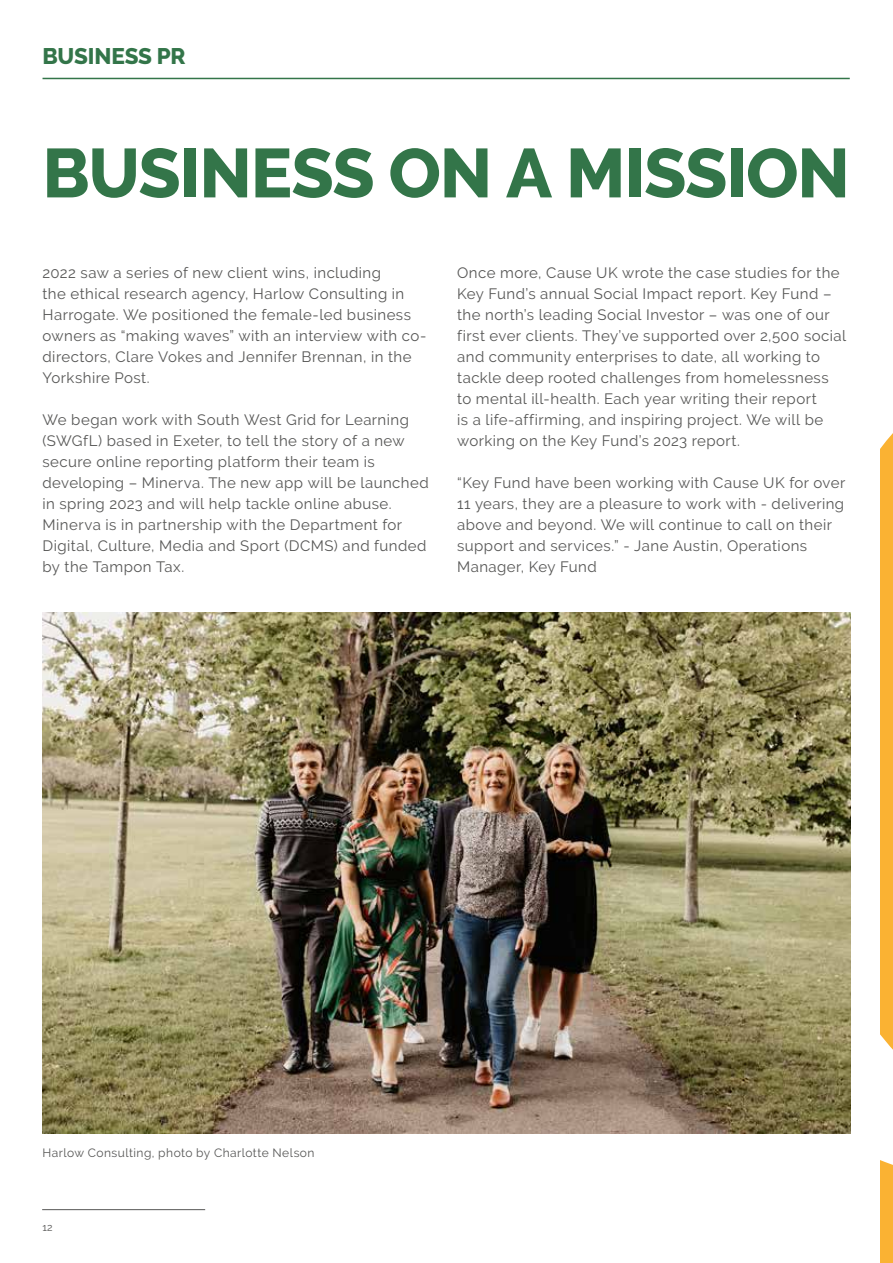
<style>
.page{position:relative;width:893px;height:1263px;background:#fff}
.page>*{position:absolute;margin:0;border:0;box-sizing:border-box;transform-origin:0 0}
.t1{font:800 69px "Raleway";letter-spacing:-.015em;color:#337549}
.t2{font:800 22.5px "Raleway";letter-spacing:-.01em;color:#337549}
.t3{font:15px/21px "Raleway";letter-spacing:.03em;color:#575756}
.t4{font:12px "Raleway";letter-spacing:.04em;color:#575756}
.t5{font:10.5px "Raleway";color:#575756}
</style>
<div class="page">
<div style="left:880px;top:0;width:13px;height:1263px;background:#fab233"></div>
<svg style="left:473px;top:0;width:420px;height:1165px"></svg>
<hr style="left:42px;top:1209px;width:163px;height:1px;background:#575756">
<hr style="left:43px;top:78px;width:807px;height:1px;background:#337549">
<img style="left:42px;top:613px;width:808px;height:521px">
<h2 class="t2" style="left:43px;top:44px;width:145px">BUSINESS PR</h2>
<h1 class="t1" style="left:43px;top:134px;width:809px">BUSINESS ON A MISSION</h1>
<p class="t3" style="left:43px;top:263px;width:385px">2022 saw a series of new client wins, including<br>the ethical research agency, Harlow Consulting in Harrogate. We positioned the female-led business owners as “making waves” with an interview with co&shy;directors, Clare Vokes and Jennifer Brennan, in the Yorkshire Post.</p>
<p class="t3" style="left:43px;top:410px;width:388px">We began work with South West Grid for Learning (SWGfL) based in Exeter, to tell the story of a new secure online reporting platform their team is developing – Minerva. The new app will be launched in spring 2023 and will help tackle online abuse.<br>Minerva is in partnership with the Department for Digital, Culture, Media and Sport (DCMS) and funded by the Tampon Tax.</p>
<p class="t3" style="left:457px;top:263px;width:391px">Once more, Cause UK wrote the case studies for the Key Fund’s annual Social Impact report. Key Fund – the north’s leading Social Investor – was one of our first ever clients. They’ve supported over 2,500 social and community enterprises to date, all working to tackle deep rooted challenges from homelessness to mental ill-health. Each year writing their report<br>is a life-affirming, and inspiring project. We will be working on the Key Fund’s 2023 report.</p>
<p class="t3" style="left:457px;top:473px;width:390px">“Key Fund have been working with Cause UK for over 11 years, they are a pleasure to work with - delivering above and beyond. We will continue to call on their support and services.” - Jane Austin, Operations Manager, Key Fund</p>
<p class="t4" style="left:43px;top:1148px;width:274px">Harlow Consulting, photo by Charlotte Nelson</p>
<p class="t5" style="left:43px;top:1223px;width:12px">12</p>
</div>
